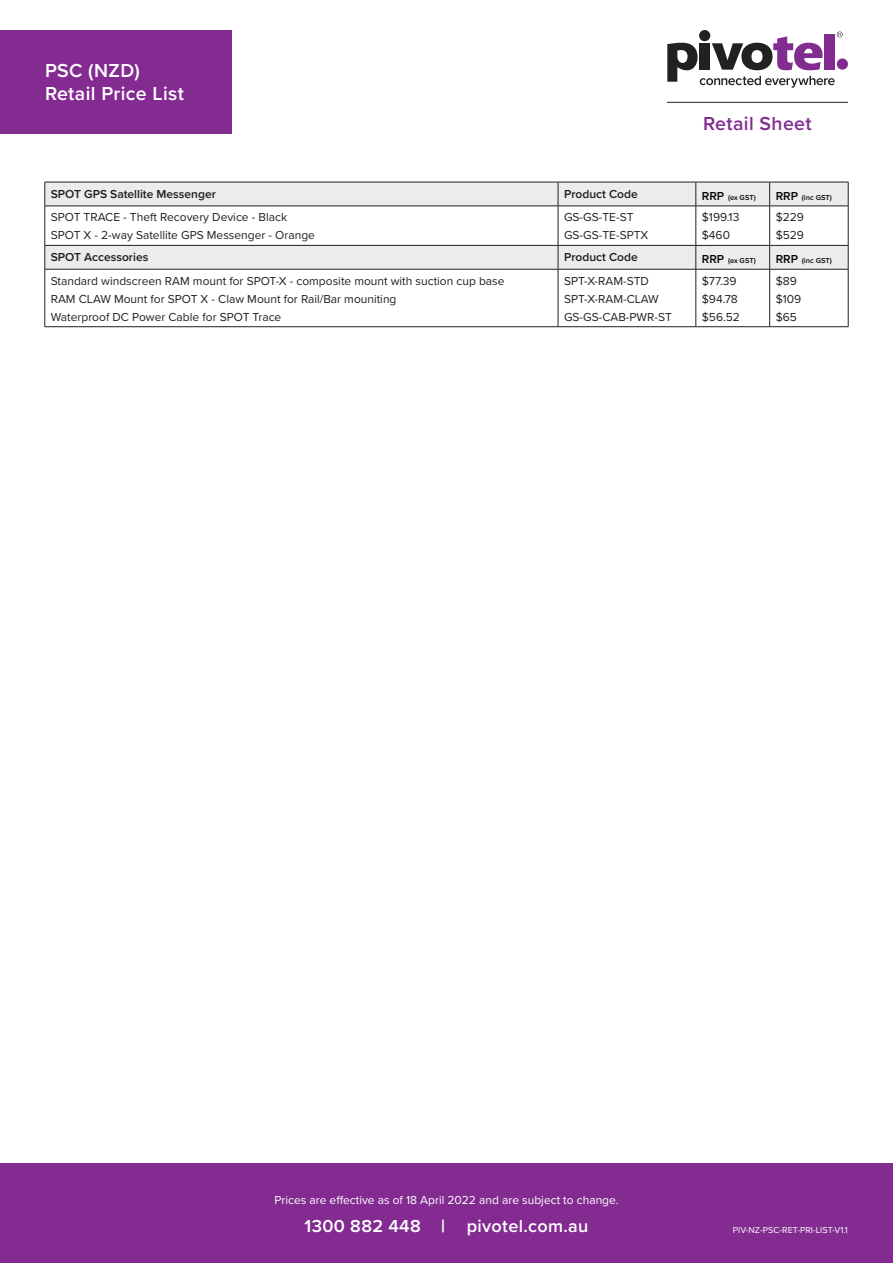
<style>
.page{position:relative;width:893px;height:1263px;background:#fff}
.page>*{position:absolute;margin:0;border:0;box-sizing:border-box;transform-origin:0 0}
.t1{font:600 19.5px/23.4px "Proxima Nova";letter-spacing:.02em;color:#fff}
.t2{font:600 19.5px "Proxima Nova";letter-spacing:.02em;color:#832b91}
.t3{font:600 18px "Proxima Nova";letter-spacing:.02em;color:#fff}
.t4{font:12px/18px "Proxima Nova";color:#231f20}
.t5{font:600 12px "Proxima Nova";color:#1f1d1e}
.t6{font:12px "Proxima Nova";color:#fff}
.t7{font:9px "Proxima Nova";color:#fff}
.t8{font:600 7.5px "Proxima Nova";color:#040503}
.s1{font-size:12px}
.s2{font-weight:700}
</style>
<div class="page">
<div style="left:0;top:30px;width:232px;height:104px;background:#832b91"></div>
<svg style="left:45px;top:182px;width:804px;height:144px"></svg>
<hr style="left:45px;top:269px;width:513px;height:1px;background:#231f20">
<hr style="left:45px;top:269px;width:1px;height:58px;background:#231f20">
<hr style="left:558px;top:269px;width:138px;height:1px;background:#231f20">
<hr style="left:558px;top:269px;width:1px;height:58px;background:#231f20">
<hr style="left:696px;top:269px;width:74px;height:1px;background:#231f20">
<hr style="left:696px;top:269px;width:1px;height:58px;background:#231f20">
<hr style="left:770px;top:269px;width:78px;height:1px;background:#231f20">
<hr style="left:769px;top:269px;width:1px;height:58px;background:#231f20">
<hr style="left:848px;top:269px;width:1px;height:58px;background:#231f20">
<hr style="left:45px;top:326px;width:513px;height:1px;background:#231f20">
<hr style="left:558px;top:326px;width:138px;height:1px;background:#231f20">
<hr style="left:696px;top:326px;width:74px;height:1px;background:#231f20">
<hr style="left:770px;top:326px;width:78px;height:1px;background:#231f20">
<div style="left:0;top:1163px;width:893px;height:100px;background:#832b91"></div>
<hr style="left:667px;top:102px;width:181px;height:1px;background:#231f20">
<div style="left:837px;top:58px;width:11px;height:12px;background:#822b91;border-radius:50%"></div>
<div style="left:699px;top:30px;width:11px;height:11px;background:#1f221f;border-radius:50%"></div>
<svg style="left:667px;top:32px;width:176px;height:56px"></svg>
<h1 class="t1" style="left:45px;top:58px;width:140px">PSC (NZD)<br>Retail Price List</h1>
<h1 class="t2" style="left:703px;top:109px;width:110px">Retail Sheet</h1>
<p class="t5" style="left:51px;top:185px;width:167px">SPOT GPS Satellite Messenger</p>
<p class="t5" style="left:564px;top:185px;width:75px">Product Code</p>
<p class="t8" style="left:702px;top:192px;width:55px"><span class="s1">RRP</span> (ex GST)</p>
<p class="t8" style="left:776px;top:192px;width:58px"><span class="s1">RRP</span> (inc GST)</p>
<p class="t4" style="left:51px;top:208px;width:266px">SPOT TRACE - Theft Recovery Device - Black<br>SPOT X - 2-way Satellite GPS Messenger - Orange</p>
<p class="t4" style="left:564px;top:208px;width:86px">GS-GS-TE-ST<br>GS-GS-TE-SPTX</p>
<p class="t4" style="left:702px;top:208px;width:39px">$199.13 $460</p>
<p class="t4" style="left:776px;top:208px;width:30px">$229 $529</p>
<p class="t5" style="left:51px;top:248px;width:99px">SPOT Accessories</p>
<p class="t5" style="left:564px;top:248px;width:75px">Product Code</p>
<p class="t8" style="left:702px;top:255px;width:55px"><span class="s1">RRP</span> (ex GST)</p>
<p class="t8" style="left:776px;top:255px;width:58px"><span class="s1">RRP</span> (inc GST)</p>
<p class="t4" style="left:51px;top:271px;width:455px">Standard windscreen RAM mount for SPOT-X - composite mount with suction cup base<br>RAM CLAW Mount for SPOT X - Claw Mount for Rail/Bar mouniting<br>Waterproof DC Power Cable for SPOT Trace</p>
<p class="t4" style="left:564px;top:271px;width:109px">SPT-X-RAM-STD<br>SPT-X-RAM-CLAW<br>GS-GS-CAB-PWR-ST</p>
<p class="t4" style="left:702px;top:271px;width:40px">$77.39 $94.78 $56.52</p>
<p class="t4" style="left:776px;top:271px;width:27px">$89 $109 $65</p>
<p class="t6" style="left:274px;top:1191px;width:346px">Prices are effective as of 18 April 2022 and are subject to change.</p>
<h2 class="t3" style="left:304px;top:1213px;width:285px">1300 882 448 <span class="s2">|</span> pivotel.com.au</h2>
<p class="t7" style="left:733px;top:1223px;width:116px">PIV-NZ-PSC-RET-PRI-LIST-V1.1</p>
</div>
